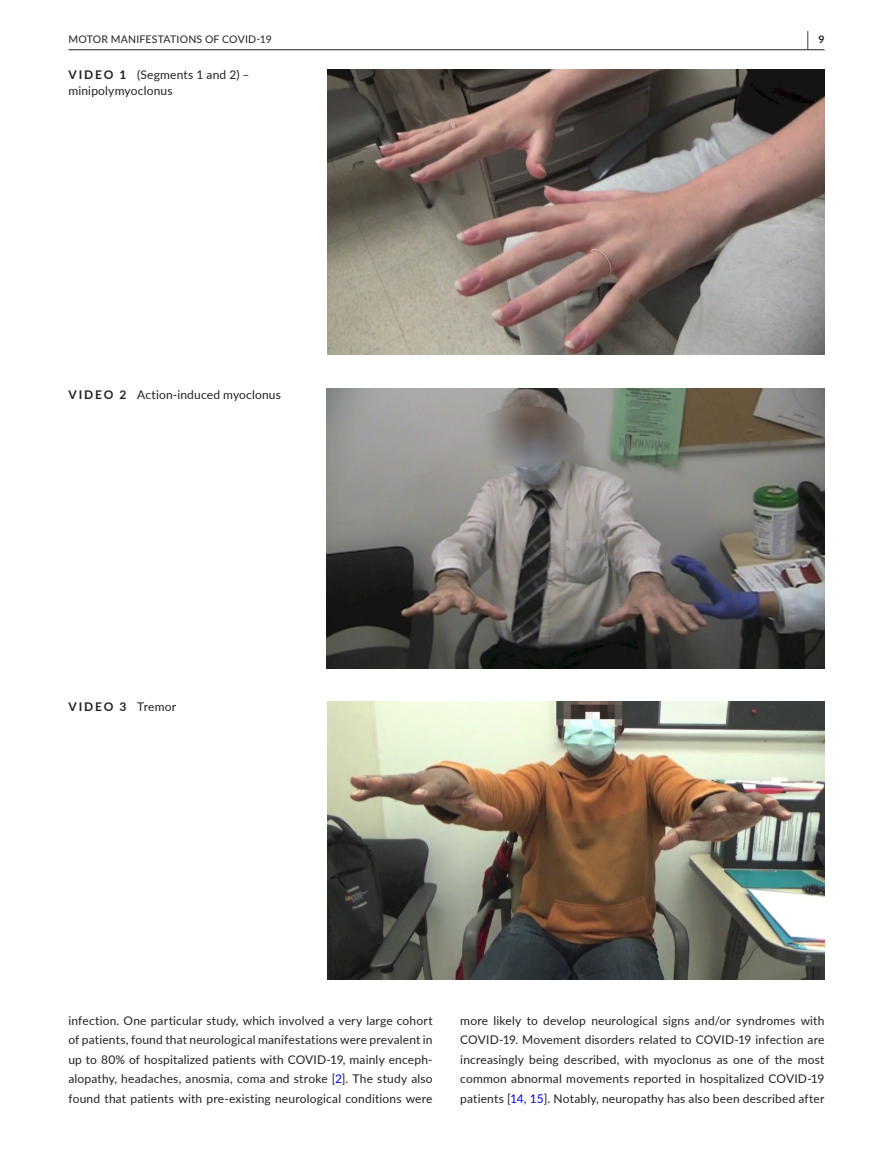
<style>
.page{position:relative;width:893px;height:1174px;background:#fff}
.page>*{position:absolute;margin:0;border:0;box-sizing:border-box;transform-origin:0 0}
.t1{font:700 19.5px "Lato";color:#231f20;scale:.43 1}
.t2{font:12px/19.5px "Lato";letter-spacing:.015em;color:#231f20;text-align:justify}
.t3{font:700 12px "Lato";letter-spacing:.155em;color:#231f20}
.t4{font:10.5px "Lato";letter-spacing:.02em;color:#231f20}
.s1{font-weight:700}
.s2{font-weight:400}
.s3{color:#00f}
</style>
<div class="page">
<hr style="left:68px;top:49px;width:756px;height:1px;background:#231f20">
<img style="left:327px;top:69px;width:497px;height:286px">
<img style="left:327px;top:389px;width:497px;height:279px">
<img style="left:327px;top:701px;width:497px;height:279px">
<p class="t4" style="left:68px;top:31px;width:205px">MOTOR MANIFESTATIONS OF COVID-19</p>
<h1 class="t1" style="left:807px;top:25px;width:43px">| <sup>9</sup></h1>
<p class="t2" style="left:68px;top:66px;width:183px;line-height:16.5px"><span class="s1">VIDEO 1</span> (Segments 1 and 2) – minipolymyoclonus</p>
<p class="t2" style="left:68px;top:384px;width:214px"><span class="s1">VIDEO 2</span> Action-induced myoclonus</p>
<p class="t3" style="left:68px;top:697px;width:109px">VIDEO 3 <span class="s2">Tremor</span></p>
<p class="t2" style="left:68px;top:1010px;width:366px">infection. One particular study, which involved a very large cohort of patients, found that neurological manifestations were prevalent in up to 80% of hospitalized patients with COVID-19, mainly enceph&shy;alopathy, headaches, anosmia, coma and stroke [<span class="s3">2</span>]. The study also found that patients with pre-existing neurological conditions were</p>
<p class="t2" style="left:460px;top:1010px;width:366px">more likely to develop neurological signs and/or syndromes with COVID-19. Movement disorders related to COVID-19 infection are increasingly being described, with myoclonus as one of the most common abnormal movements reported in hospitalized COVID-19 patients [<span class="s3">14, 15</span>]. Notably, neuropathy has also been described after</p>
</div>
